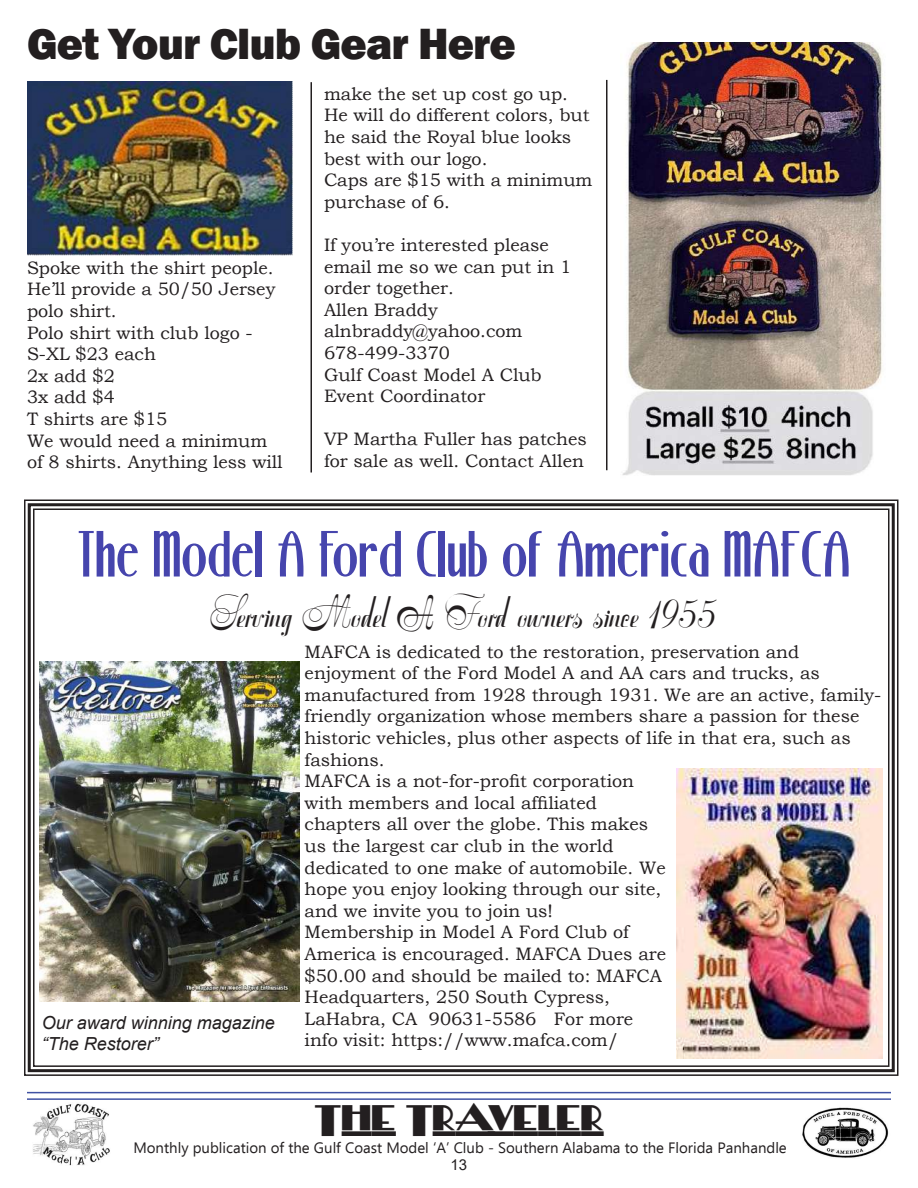
<style>
.page{position:relative;width:918px;height:1188px;background:#fff}
.page>*{position:absolute;margin:0;border:0;box-sizing:border-box;transform-origin:0 0}
.t1{font:60px "Stony Island NF";color:#4645ad}
.t2{font:800 45px "Franklin Gothic";letter-spacing:-.02em;color:#231f20}
.t3{font:42px "Symphonie CAT";color:#231f20}
.t4{font:42px "Herald Square NF";color:#231f20}
.t5{font:18px/21.6px "Bookman Old Style";color:#231f20}
.t6{font:italic 18px/21.6px "Arial";color:#231f20}
.t7{font:15px "Ebrima";color:#231f20}
.t8{font:15px "Arial";color:#231f20}
.t9{font:italic 13.2px "Corbel";letter-spacing:.01em;color:#000;scale:.92 1}
</style>
<div class="page">
<hr style="left:27px;top:1098px;width:864px;height:2px;background:#4052a3">
<hr style="left:27px;top:1092px;width:864px;height:1px;background:#4052a3">
<img style="left:802px;top:1107px;width:87px;height:51px">
<img style="left:33px;top:1103px;width:77px;height:62px">
<svg style="left:24px;top:499px;width:875px;height:577px"></svg>
<div style="left:28px;top:503px;width:867px;height:569px;border:3px solid #231f20"></div>
<img style="left:677px;top:769px;width:206px;height:289px">
<img style="left:39px;top:662px;width:261px;height:339px">
<img style="left:622px;top:43px;width:263px;height:433px">
<img style="left:27px;top:81px;width:265px;height:175px">
<hr style="left:310px;top:82px;width:2px;height:390px;background:#231f20">
<hr style="left:606px;top:80px;width:2px;height:390px;background:#231f20">
<h2 class="t2" style="left:27px;top:14px;width:490px">Get Your Club Gear Here</h2>
<p class="t5" style="left:27px;top:257px;width:257px">Spoke with the shirt people.<br>He’ll provide a 50/50 Jersey polo shirt.<br>Polo shirt with club logo -<br>S-XL $23 each<br>2x add $2<br>3x add $4<br>T shirts are $15<br>We would need a minimum of 8 shirts. Anything less will</p>
<p class="t5" style="left:324px;top:83px;width:270px">make the set up cost go up.<br>He will do different colors, but he said the Royal blue looks best with our logo.<br>Caps are $15 with a minimum purchase of 6.</p>
<p class="t5" style="left:324px;top:234px;width:249px">If you’re interested please email me so we can put in 1 order together.<br>Allen Braddy alnbraddy@yahoo.com<br>678-499-3370<br>Gulf Coast Model A Club<br>Event Coordinator</p>
<p class="t5" style="left:324px;top:429px;width:264px">VP Martha Fuller has patches for sale as well. Contact Allen</p>
<h1 class="t1" style="left:77px;top:516px;width:774px">The Model A Ford Club of America MAFCA</h1>
<h3 class="t3" style="left:210px;top:585px;width:508px">Serving Model A Ford owners since 1955</h3>
<p class="t6" style="left:42px;top:1012px;width:235px">Our award winning magazine “The Restorer”</p>
<p class="t9" style="left:225px;top:1018px;width:51px">Restorer”</p>
<p class="t5" style="left:305px;top:641px;width:578px">MAFCA is dedicated to the restoration, preservation and enjoyment of the Ford Model A and AA cars and trucks, as manufactured from 1928 through 1931. We are an active, family&shy;friendly organization whose members share a passion for these historic vehicles, plus other aspects of life in that era, such as fashions.<br>MAFCA is a not-for-profit corporation<br>with members and local affiliated<br>chapters all over the globe. This makes<br>us the largest car club in the world<br>dedicated to one make of automobile. We<br>hope you enjoy looking through our site,<br>and we invite you to join us!<br>Membership in Model A Ford Club of<br>America is encouraged. MAFCA Dues are<br>$50.00 and should be mailed to: MAFCA<br>Headquarters, 250 South Cypress,<br>LaHabra, CA 90631-5586 For more<br>info visit: https://www.mafca.com/</p>
<h3 class="t4" style="left:314px;top:1095px;width:291px">THE TRAVELER</h3>
<p class="t7" style="left:133px;top:1136px;width:655px">Monthly publication of the Gulf Coast Model ‘A’ Club - Southern Alabama to the Florida Panhandle</p>
<p class="t8" style="left:451px;top:1154px;width:18px">13</p>
</div>
